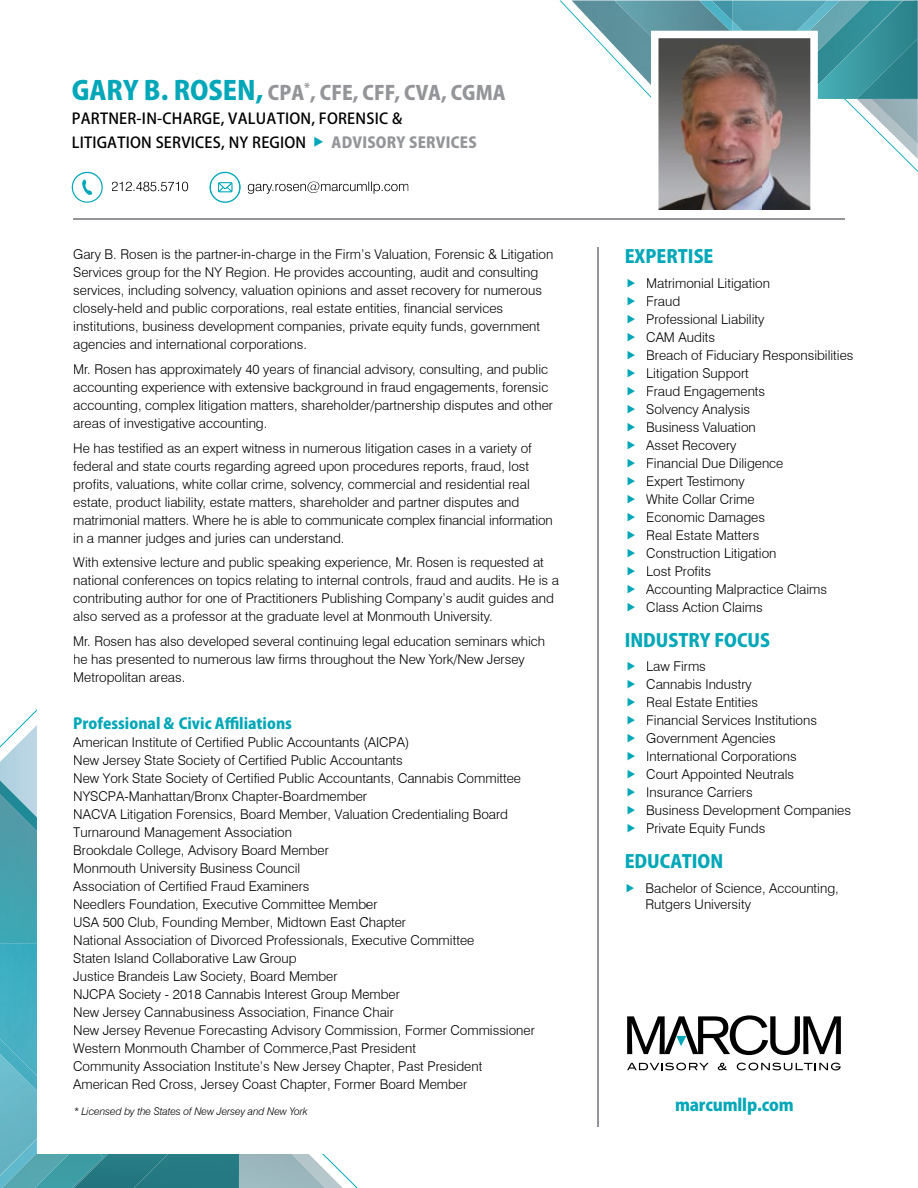
<style>
.page{position:relative;width:918px;height:1188px;background:#fff}
.page>*{position:absolute;margin:0;border:0;box-sizing:border-box;transform-origin:0 0}
.t1{font:800 19.5px "Koz Go Pro";color:#939598}
.t2{font:800 18px "Koz Go Pro";color:#00a7b8}
.t3{font:800 16.5px "Koz Go Pro";letter-spacing:-.01em;color:#00a7b8}
.t4{font:500 15px/24px "Koz Go Pro";letter-spacing:.015em;color:#000}
.t5{font:800 15px "Koz Go Pro";color:#00a7b8}
.t6{font:300 13.5px/18px "Swiss 721 BT";color:#000}
.t7{font:italic 300 10.5px "Swiss 721 BT";letter-spacing:-.01em;color:#000}
.s1{font-size:25.95px;color:#00a7b8}
.s2{color:#00a7b8}
.s3{font-weight:800;color:#939598}
</style>
<div class="page">
<svg style="left:22px;top:709px;width:15px;height:15px"></svg>
<svg style="left:325px;top:1155px;width:33px;height:33px"></svg>
<img style="left:169px;top:1154px;width:156px;height:34px">
<img style="left:239px;top:1153px;width:1px;height:35px">
<img style="left:238px;top:1153px;width:1px;height:35px">
<img style="left:38px;top:1154px;width:34px;height:34px">
<div style="left:0;top:1091px;width:37px;height:47px;background:#67b6c6"></div>
<img style="left:0;top:1138px;width:38px;height:50px">
<img style="left:0;top:724px;width:37px;height:56px">
<svg style="left:72px;top:1154px;width:97px;height:34px;background:#2a7f89"></svg>
<img style="left:0;top:832px;width:37px;height:207px">
<img style="left:0;top:1039px;width:37px;height:52px">
<img style="left:0;top:780px;width:37px;height:52px">
<hr style="left:73px;top:219px;width:772px;height:1px;background:#939598">
<hr style="left:598px;top:247px;width:1px;height:879px;background:#939598">
<svg style="left:627px;top:1015px;width:214px;height:40px"></svg>
<svg style="left:627px;top:1063px;width:82px;height:7px"></svg>
<svg style="left:718px;top:1063px;width:9px;height:7px"></svg>
<svg style="left:737px;top:1063px;width:104px;height:7px"></svg>
<img style="left:560px;top:0;width:358px;height:210px">
<svg style="left:72px;top:172px;width:31px;height:31px"></svg>
<svg style="left:112px;top:172px;width:297px;height:31px"></svg>
<h1 class="t1" style="left:72px;top:80px;width:435px"><span class="s1">GARY B. ROSEN,</span> CPA<sup>*</sup>, CFE, CFF, CVA, CGMA</h1>
<p class="t4" style="left:72px;top:107px;width:406px">PARTNER-IN-CHARGE, VALUATION, FORENSIC &amp;<br>LITIGATION SERVICES, NY REGION <span class="s2">◆</span> <span class="s3">ADVISORY SERVICES</span></p>
<p class="t6" style="left:73px;top:245px;width:482px">Gary B. Rosen is the partner-in-charge in the Firm’s Valuation, Forensic &amp; Litigation Services group for the NY Region. He provides accounting, audit and consulting services, including solvency, valuation opinions and asset recovery for numerous closely-held and public corporations, real estate entities, financial services institutions, business development companies, private equity funds, government agencies and international corporations.</p>
<p class="t6" style="left:73px;top:360px;width:481px">Mr. Rosen has approximately 40 years of financial advisory, consulting, and public accounting experience with extensive background in fraud engagements, forensic accounting, complex litigation matters, shareholder/partnership disputes and other areas of investigative accounting.</p>
<p class="t6" style="left:73px;top:439px;width:481px">He has testified as an expert witness in numerous litigation cases in a variety of federal and state courts regarding agreed upon procedures reports, fraud, lost profits, valuations, white collar crime, solvency, commercial and residential real estate, product liability, estate matters, shareholder and partner disputes and matrimonial matters. Where he is able to communicate complex financial information in a manner judges and juries can understand.</p>
<p class="t6" style="left:73px;top:553px;width:487px">With extensive lecture and public speaking experience, Mr. Rosen is requested at national conferences on topics relating to internal controls, fraud and audits. He is a contributing author for one of Practitioners Publishing Company’s audit guides and also served as a professor at the graduate level at Monmouth University.</p>
<p class="t6" style="left:73px;top:632px;width:473px">Mr. Rosen has also developed several continuing legal education seminars which he has presented to numerous law firms throughout the New York/New Jersey<br>Metropolitan areas.</p>
<p class="t5" style="left:73px;top:714px;width:220px">Professional &amp; Civic Affiliations</p>
<p class="t6" style="left:73px;top:733px;width:463px">American Institute of Certified Public Accountants (AICPA)<br>New Jersey State Society of Certified Public Accountants<br>New York State Society of Certified Public Accountants, Cannabis Committee NYSCPA-Manhattan/Bronx Chapter-Boardmember<br>NACVA Litigation Forensics, Board Member, Valuation Credentialing Board Turnaround Management Association<br>Brookdale College, Advisory Board Member<br>Monmouth University Business Council<br>Association of Certified Fraud Examiners<br>Needlers Foundation, Executive Committee Member<br>USA 500 Club, Founding Member, Midtown East Chapter<br>National Association of Divorced Professionals, Executive Committee<br>Staten Island Collaborative Law Group<br>Justice Brandeis Law Society, Board Member<br>NJCPA Society - 2018 Cannabis Interest Group Member<br>New Jersey Cannabusiness Association, Finance Chair<br>New Jersey Revenue Forecasting Advisory Commission, Former Commissioner Western Monmouth Chamber of Commerce,Past President<br>Community Association Institute’s New Jersey Chapter, Past President American Red Cross, Jersey Coast Chapter, Former Board Member</p>
<h2 class="t2" style="left:625px;top:245px;width:90px">EXPERTISE</h2>
<p class="t6" style="left:646px;top:274px;width:209px">Matrimonial Litigation<br>Fraud<br>Professional Liability<br>CAM Audits<br>Breach of Fiduciary Responsibilities<br>Litigation Support<br>Fraud Engagements<br>Solvency Analysis<br>Business Valuation<br>Asset Recovery<br>Financial Due Diligence<br>Expert Testimony<br>White Collar Crime<br>Economic Damages<br>Real Estate Matters<br>Construction Litigation<br>Lost Profits<br>Accounting Malpractice Claims<br>Class Action Claims</p>
<h2 class="t2" style="left:625px;top:628px;width:147px">INDUSTRY FOCUS</h2>
<p class="t6" style="left:646px;top:657px;width:206px">Law Firms<br>Cannabis Industry<br>Real Estate Entities<br>Financial Services Institutions<br>Government Agencies<br>International Corporations<br>Court Appointed Neutrals<br>Insurance Carriers<br>Business Development Companies<br>Private Equity Funds</p>
<h2 class="t2" style="left:625px;top:850px;width:100px">EDUCATION</h2>
<p class="t6" style="left:646px;top:880px;width:195px;line-height:16.2px">Bachelor of Science, Accounting,<br>Rutgers University</p>
<p class="t7" style="left:74px;top:1105px;width:235px">* Licensed by the States of New Jersey and New York</p>
<p class="t3" style="left:675px;top:1094px;width:120px">marcumllp.com</p>
</div>
